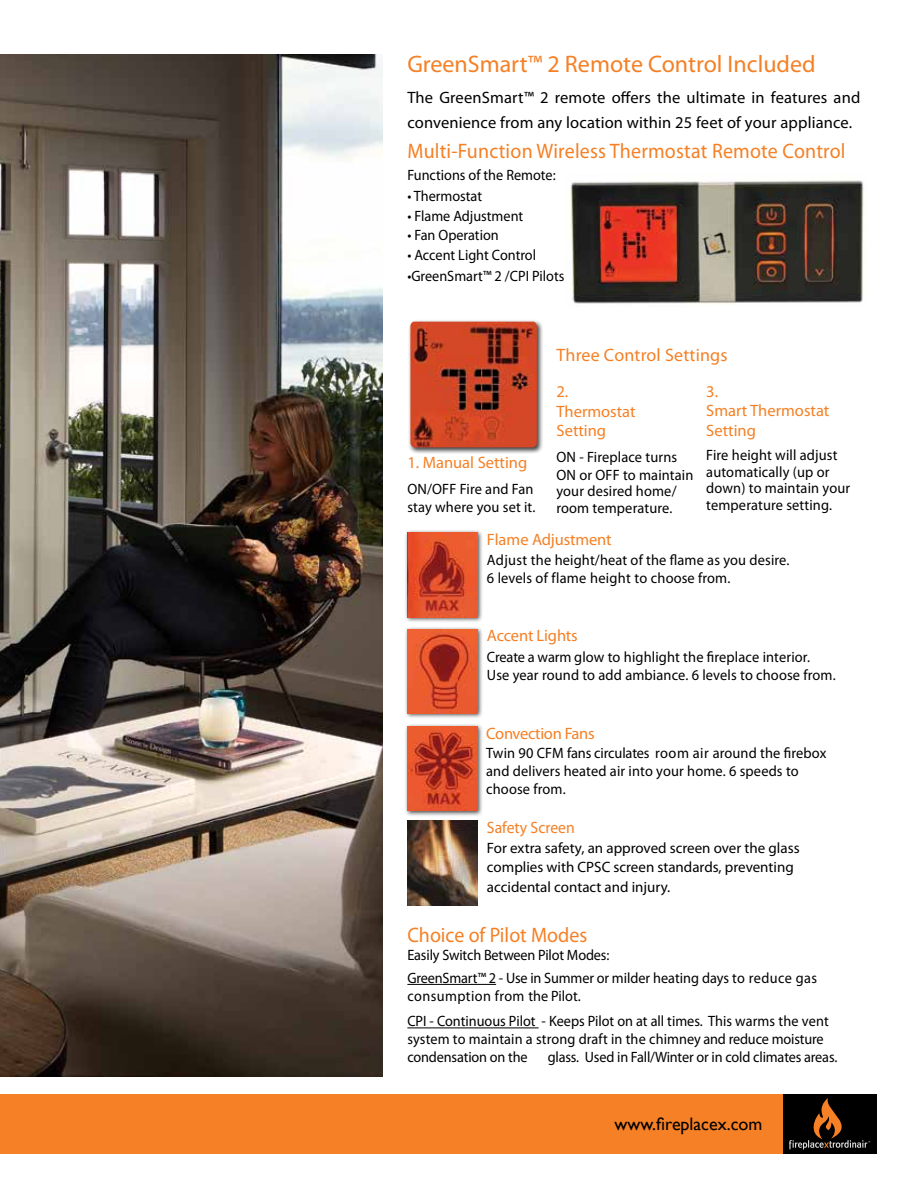
<style>
.page{position:relative;width:918px;height:1188px;background:#fff}
.page>*{position:absolute;margin:0;border:0;box-sizing:border-box;transform-origin:0 0}
.t1{font:24px "Myriad Pro";color:#f58025}
.t2{font:21px "Myriad Pro";letter-spacing:.01em;color:#f58025;scale:.95 1}
.t3{font:18px "Myriad Pro";letter-spacing:.01em;color:#f58025}
.t4{font:18px "Gill Sans";color:#000}
.t5{font:16.5px/25.5px "Myriad Pro";letter-spacing:.01em;color:#000}
.t6{font:16.5px/19.6px "Myriad Pro";color:#f58025}
.t7{font:16.5px "Myriad Pro";letter-spacing:-.02em;color:#f58025}
.t8{font:16.5px "Myriad Pro";color:#f58025;scale:.95 1}
.t9{font:15px/18px "Myriad Pro";color:#000;scale:.96 1}
.t10{font:15px/22.5px "Myriad Pro";color:#000;scale:.95 1}
.t11{font:15px/19.5px "Myriad Pro";color:#000}
</style>
<div class="page">
<img style="left:570px;top:180px;width:294px;height:124px">
<img style="left:0;top:54px;width:382px;height:1023px">
<div style="left:0;top:1095px;width:784px;height:59px;background:#f58025"></div>
<div style="left:784px;top:1095px;width:93px;height:59px;background:#000"></div>
<svg style="left:789px;top:1098px;width:81px;height:51px"></svg>
<div style="left:404px;top:530px;width:79px;height:93px;background:#000;opacity:.75"></div>
<img style="left:407px;top:533px;width:70px;height:84px">
<div style="left:404px;top:723px;width:79px;height:94px;background:#000;opacity:.75"></div>
<img style="left:407px;top:727px;width:70px;height:84px">
<div style="left:404px;top:626px;width:79px;height:93px;background:#000;opacity:.75"></div>
<img style="left:407px;top:629px;width:70px;height:84px">
<hr style="left:407px;top:984px;width:89px;height:1px;background:#000">
<hr style="left:407px;top:1028px;width:132px;height:1px;background:#000">
<img style="left:407px;top:821px;width:70px;height:84px">
<div style="left:408px;top:319px;width:136px;height:135px;background:#000;opacity:.75"></div>
<img style="left:410px;top:322px;width:127px;height:125px">
<h1 class="t1" style="left:407px;top:49px;width:410px">GreenSmart™ 2 Remote Control Included</h1>
<p class="t5" style="left:407px;top:84px;width:455px">The GreenSmart™ 2 remote offers the ultimate in features and convenience from any location within 25 feet of your appliance.</p>
<h2 class="t2" style="left:407px;top:138px;width:463px">Multi-Function Wireless Thermostat Remote Control</h2>
<p class="t10" style="left:407px;top:164px;width:158px">Functions of the Remote:</p>
<p class="t10" style="left:407px;top:185px;width:80px">• Thermostat</p>
<p class="t10" style="left:407px;top:204px;width:123px">• Flame Adjustment</p>
<p class="t10" style="left:407px;top:224px;width:98px">• Fan Operation</p>
<p class="t10" style="left:407px;top:243px;width:137px">• Accent Light Control</p>
<p class="t10" style="left:407px;top:264px;width:167px">•GreenSmart™ 2 /CPI Pilots</p>
<p class="t6" style="left:407px;top:453px;width:121px">1. Manual Setting</p>
<p class="t9" style="left:407px;top:479px;width:135px">ON/OFF Fire and Fan stay where you set it.</p>
<p class="t3" style="left:556px;top:344px;width:173px">Three Control Settings</p>
<p class="t6" style="left:556px;top:381px;width:81px">2.<br>Thermostat<br>Setting</p>
<p class="t9" style="left:556px;top:447px;width:144px">ON - Fireplace turns<br>ON or OFF to maintain</p>
<p class="t9" style="left:556px;top:483px;width:127px;line-height:16.5px">your desired home/ room temperature.</p>
<p class="t6" style="left:706px;top:381px;width:125px">3.<br>Smart Thermostat<br>Setting</p>
<p class="t9" style="left:706px;top:447px;width:151px;line-height:16.5px">Fire height will adjust automatically (up or down) to maintain your temperature setting.</p>
<p class="t6" style="left:487px;top:530px;width:126px">Flame Adjustment</p>
<p class="t9" style="left:487px;top:551px;width:317px">Adjust the height/heat of the flame as you desire.<br>6 levels of flame height to choose from.</p>
<p class="t6" style="left:487px;top:626px;width:92px">Accent Lights</p>
<p class="t9" style="left:487px;top:648px;width:365px">Create a warm glow to highlight the fireplace interior.<br>Use year round to add ambiance. 6 levels to choose from.</p>
<p class="t7" style="left:486px;top:723px;width:110px">Convection Fans</p>
<p class="t9" style="left:486px;top:744px;width:356px">Twin 90 CFM fans circulates room air around the firebox and delivers heated air into your home. 6 speeds to choose from.</p>
<p class="t8" style="left:487px;top:818px;width:94px">Safety Screen</p>
<p class="t11" style="left:487px;top:838px;width:314px">For extra safety, an approved screen over the glass complies with CPSC screen standards, preventing accidental contact and injury.</p>
<h2 class="t2" style="left:407px;top:922px;width:191px">Choice of Pilot Modes</h2>
<p class="t10" style="left:407px;top:944px;width:433px">Easily Switch Between Pilot Modes:<br>GreenSmart™ 2 - Use in Summer or milder heating days to reduce gas</p>
<p class="t10" style="left:407px;top:983px;width:445px;line-height:25.5px">consumption from the Pilot.<br>CPI - Continuous Pilot - Keeps Pilot on at all times. This warms the vent</p>
<p class="t10" style="left:407px;top:1030px;width:440px;line-height:18px">system to maintain a strong draft in the chimney and reduce moisture condensation on the</p>
<p class="t10" style="left:548px;top:1046px;width:306px">glass. Used in Fall/Winter or in cold climates areas.</p>
<p class="t4" style="left:615px;top:1113px;width:149px">www.fireplacex.com</p>
</div>
